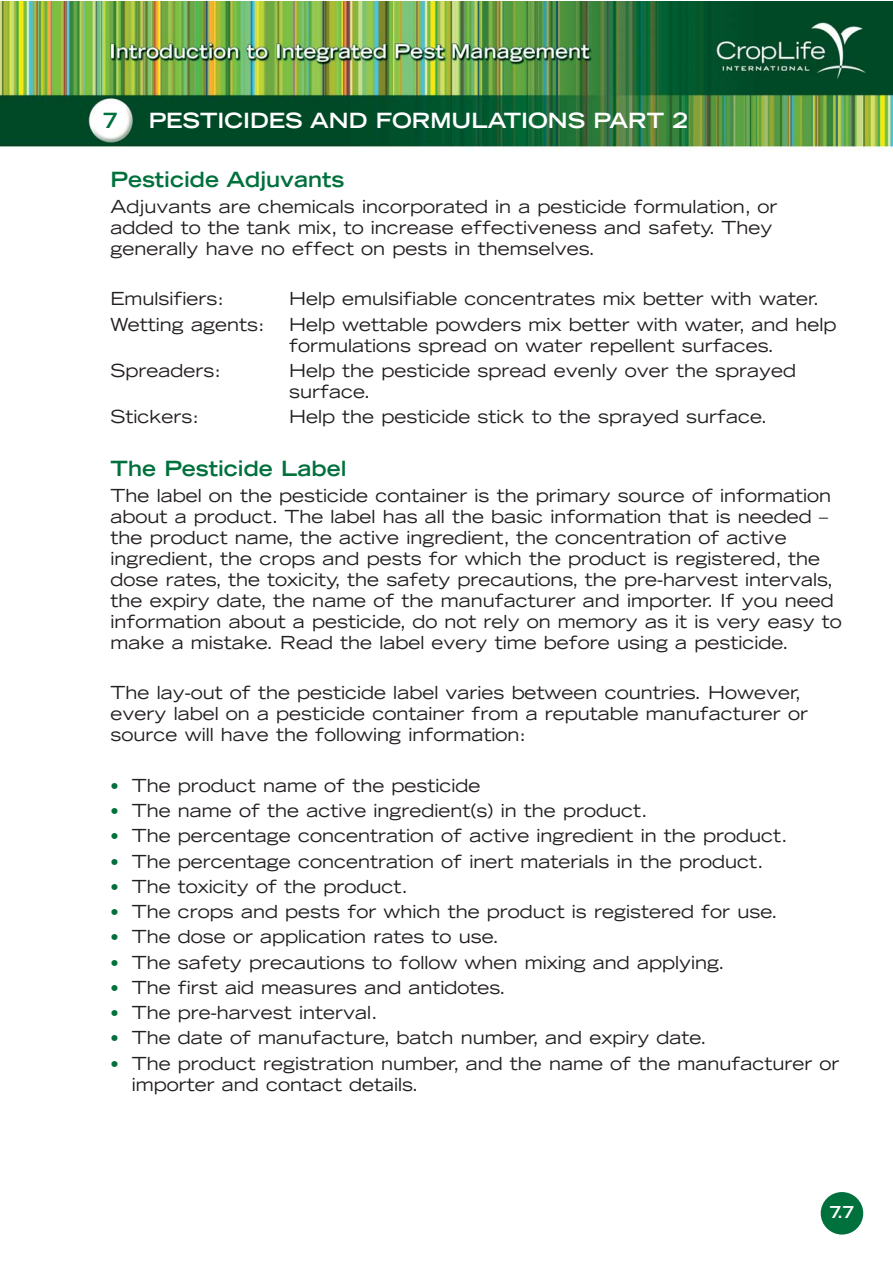
<style>
.page{position:relative;width:893px;height:1263px;background:#fff}
.page>*{position:absolute;margin:0;border:0;box-sizing:border-box;transform-origin:0 0}
.t1{font:700 expanded 21px "Trade Gothic LH";color:#00703c}
.t2{font:700 expanded 21px "Trade Gothic LH";color:#fff}
.t3{font:expanded 18px/21px "Trade Gothic LH";color:#231f20}
.t4{font:700 expanded 16.5px "Trade Gothic LH";color:#fff}
.s1{font-size:16.5px;color:#00703c}
</style>
<div class="page">
<img style="left:0;top:1px;width:893px;height:150px">
<div style="left:821px;top:1192px;width:42px;height:42px;background:#00703c;border-radius:50%"></div>
<p class="t1" style="left:103px;top:113px;width:17px">7</p>
<p class="t2" style="left:149px;top:113px;width:540px">PESTICIDES AND FORMULATIONS PART 2</p>
<p class="t1" style="left:111px;top:171px;width:235px">Pesticide Adjuvants</p>
<p class="t3" style="left:111px;top:197px;width:668px">Adjuvants are chemicals incorporated in a pesticide formulation, or added to the tank mix, to increase effectiveness and safety. They generally have no effect on pests in themselves.</p>
<p class="t3" style="left:111px;top:290px;width:115px">Emulsifiers:</p>
<p class="t3" style="left:289px;top:290px;width:532px">Help emulsifiable concentrates mix better with water.</p>
<p class="t3" style="left:111px;top:315px;width:156px">Wetting agents:</p>
<p class="t3" style="left:289px;top:315px;width:549px">Help wettable powders mix better with water, and help formulations spread on water repellent surfaces.</p>
<p class="t3" style="left:111px;top:361px;width:112px">Spreaders:</p>
<p class="t3" style="left:289px;top:361px;width:509px">Help the pesticide spread evenly over the sprayed surface.</p>
<p class="t3" style="left:111px;top:408px;width:90px">Stickers:</p>
<p class="t3" style="left:289px;top:408px;width:480px">Help the pesticide stick to the sprayed surface.</p>
<p class="t1" style="left:111px;top:460px;width:237px">The Pesticide Label</p>
<p class="t3" style="left:111px;top:486px;width:733px">The label on the pesticide container is the primary source of information about a product. The label has all the basic information that is needed – the product name, the active ingredient, the concentration of active ingredient, the crops and pests for which the product is registered, the dose rates, the toxicity, the safety precautions, the pre-harvest intervals, the expiry date, the name of the manufacturer and importer. If you need information about a pesticide, do not rely on memory as it is very easy to make a mistake. Read the label every time before using a pesticide.</p>
<p class="t3" style="left:111px;top:684px;width:699px">The lay-out of the pesticide label varies between countries. However, every label on a pesticide container from a reputable manufacturer or source will have the following information:</p>
<p class="t3" style="left:111px;top:776px;width:371px"><span class="s1">•</span> The product name of the pesticide</p>
<p class="t3" style="left:111px;top:802px;width:538px"><span class="s1">•</span> The name of the active ingredient(s) in the product.</p>
<p class="t3" style="left:111px;top:827px;width:678px"><span class="s1">•</span> The percentage concentration of active ingredient in the product.</p>
<p class="t3" style="left:111px;top:852px;width:654px"><span class="s1">•</span> The percentage concentration of inert materials in the product.</p>
<p class="t3" style="left:111px;top:877px;width:299px"><span class="s1">•</span> The toxicity of the product.</p>
<p class="t3" style="left:111px;top:903px;width:668px"><span class="s1">•</span> The crops and pests for which the product is registered for use.</p>
<p class="t3" style="left:111px;top:928px;width:390px"><span class="s1">•</span> The dose or application rates to use.</p>
<p class="t3" style="left:111px;top:953px;width:616px"><span class="s1">•</span> The safety precautions to follow when mixing and applying.</p>
<p class="t3" style="left:111px;top:978px;width:397px"><span class="s1">•</span> The first aid measures and antidotes.</p>
<p class="t3" style="left:111px;top:1004px;width:269px"><span class="s1">•</span> The pre-harvest interval.</p>
<p class="t3" style="left:111px;top:1029px;width:598px"><span class="s1">•</span> The date of manufacture, batch number, and expiry date.</p>
<p class="t3" style="left:132px;top:1054px;width:709px;text-indent:-21px"><span class="s1">•</span> The product registration number, and the name of the manufacturer or importer and contact details.</p>
<p class="t4" style="left:829px;top:1206px;width:27px">7.7</p>
</div>
